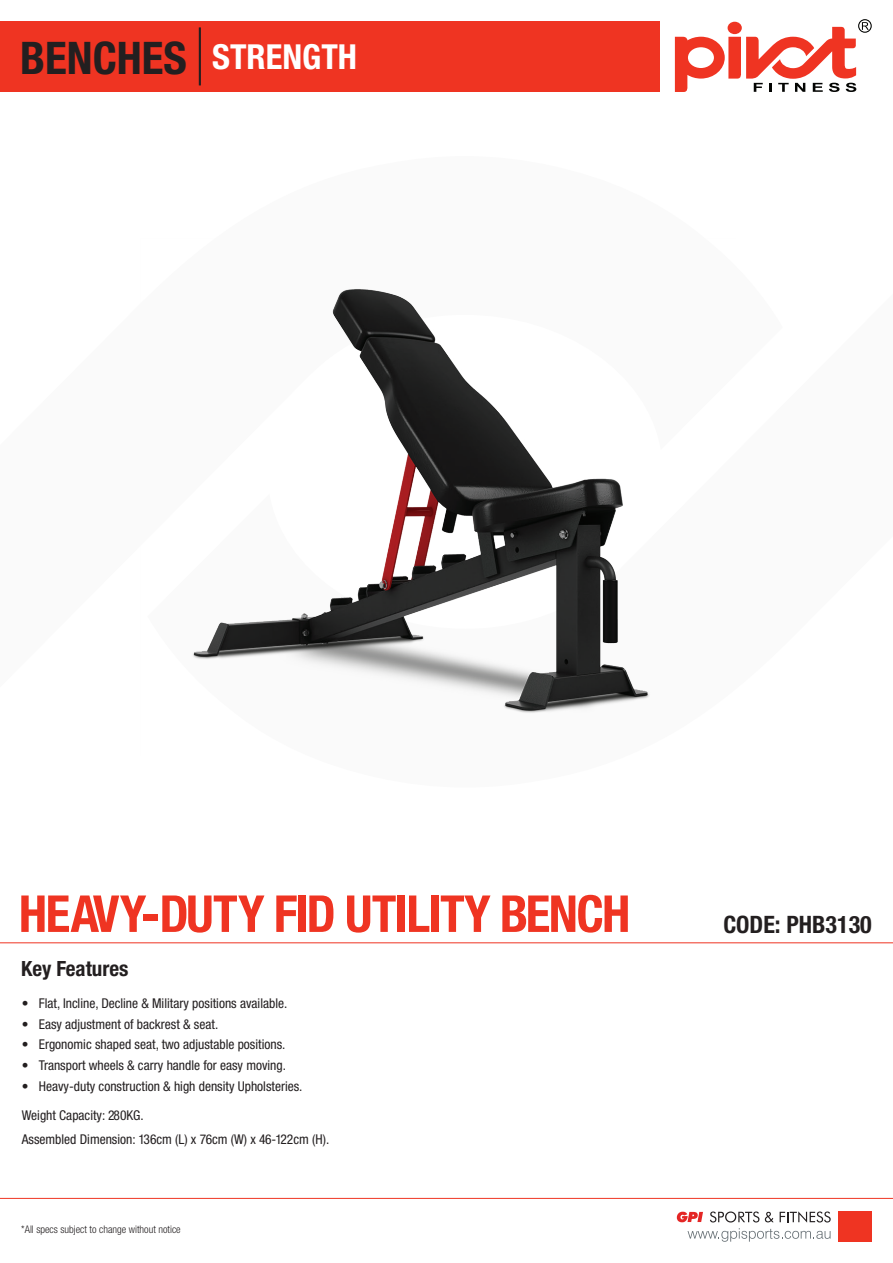
<style>
.page{position:relative;width:893px;height:1263px;background:#fff}
.page>*{position:absolute;margin:0;border:0;box-sizing:border-box;transform-origin:0 0}
.t1{font:700 condensed 51px "Helvetica Neue LT Pro";letter-spacing:-.03em;color:#ef3422}
.t2{font:700 condensed 34.5px "Helvetica Neue LT Pro";color:#fff}
.t3{font:700 condensed 24px "Helvetica Neue LT Pro";color:#231f20}
.t4{font:700 condensed 21px "Helvetica Neue LT Pro";color:#231f20}
.t5{font:condensed 13.5px/29.2px "Helvetica Neue LT Pro";color:#231f20}
.t6{font:300 condensed 10.5px "Helvetica Neue LT Pro";color:#231f20}
.s1{font-size:45px;color:#231f20}
</style>
<div class="page">
<div style="left:0;top:21px;width:660px;height:71px;background:#ef3422"></div>
<hr style="left:0;top:1198px;width:893px;height:1px;background:#ef3422">
<svg style="left:710px;top:1211px;width:49px;height:11px"></svg>
<svg style="left:765px;top:1212px;width:9px;height:10px"></svg>
<svg style="left:780px;top:1211px;width:51px;height:11px"></svg>
<svg style="left:677px;top:1212px;width:26px;height:10px"></svg>
<svg style="left:687px;top:1228px;width:143px;height:14px"></svg>
<div style="left:839px;top:1211px;width:33px;height:31px;background:#ef3422"></div>
<div style="left:728px;top:22px;width:14px;height:12px;background:#ef3422;border-radius:50%"></div>
<svg style="left:675px;top:27px;width:181px;height:65px"></svg>
<svg style="left:858px;top:19px;width:14px;height:14px"></svg>
<svg style="left:859px;top:20px;width:12px;height:12px"></svg>
<svg style="left:862px;top:22px;width:7px;height:8px"></svg>
<img style="left:193px;top:289px;width:457px;height:424px">
<hr style="left:0;top:942px;width:893px;height:1px;background:#ef3422">
<hr style="left:199px;top:27px;width:2px;height:58px;background:#231f20">
<h2 class="t2" style="left:20px;top:36px;width:338px"><span class="s1">BENCHES</span> STRENGTH</h2>
<h1 class="t1" style="left:19px;top:883px;width:613px">HEAVY-DUTY FID UTILITY BENCH</h1>
<h3 class="t4" style="left:21px;top:956px;width:109px">Key Features</h3>
<p class="t5" style="left:22px;top:988px;width:267px">• Flat, Incline, Decline &amp; Military positions available.</p>
<p class="t5" style="left:22px;top:1009px;width:198px">• Easy adjustment of backrest &amp; seat.</p>
<p class="t5" style="left:22px;top:1030px;width:265px">• Ergonomic shaped seat, two adjustable positions.</p>
<p class="t5" style="left:22px;top:1051px;width:266px">• Transport wheels &amp; carry handle for easy moving.</p>
<p class="t5" style="left:22px;top:1071px;width:282px">• Heavy-duty construction &amp; high density Upholsteries.<br>Weight Capacity: 280KG.</p>
<p class="t5" style="left:22px;top:1124px;width:309px">Assembled Dimension: 136cm (L) x 76cm (W) x 46-122cm (H).</p>
<p class="t6" style="left:21px;top:1223px;width:161px">*All specs subject to change without notice</p>
<h3 class="t3" style="left:723px;top:909px;width:150px">CODE: PHB3130</h3>
</div>
